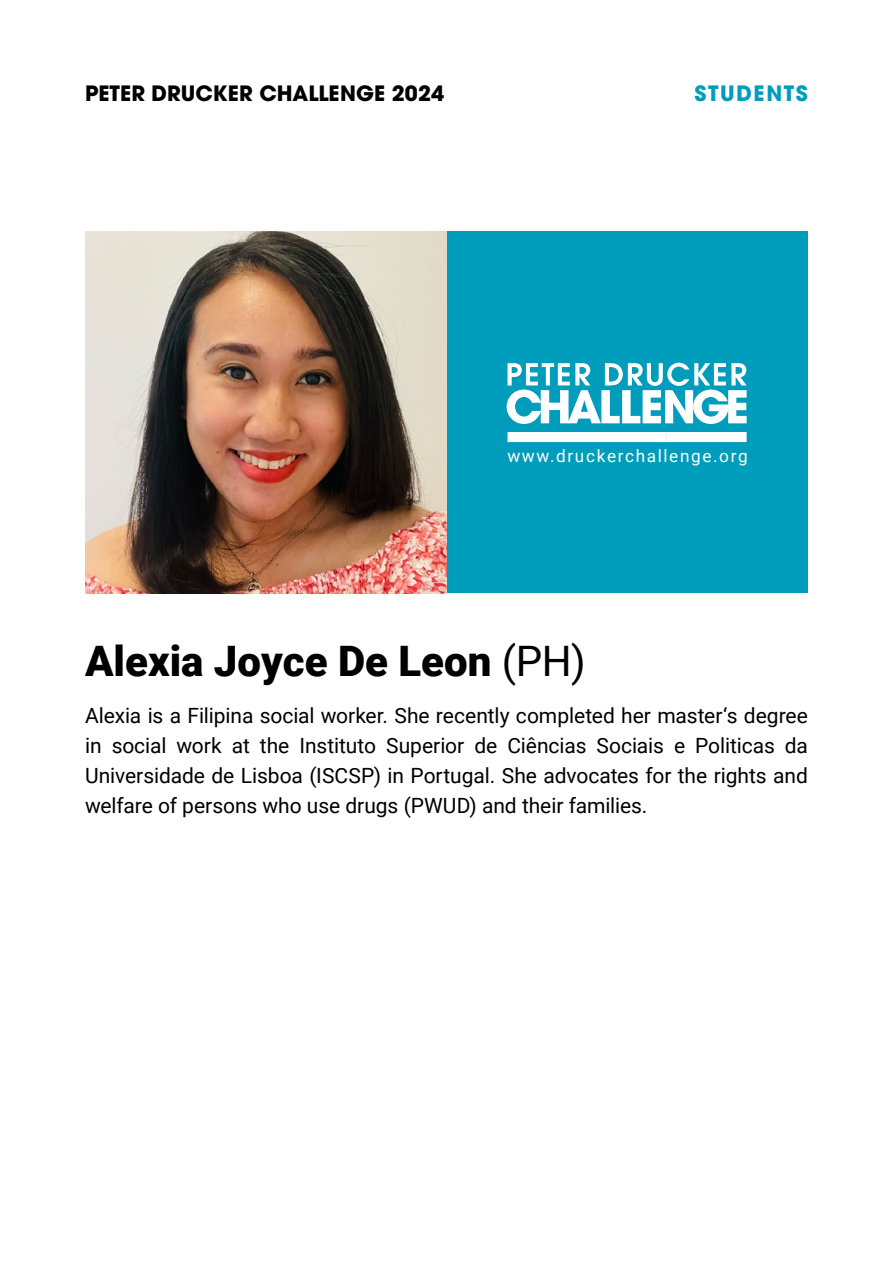
<style>
.page{position:relative;width:893px;height:1263px;background:#fff}
.page>*{position:absolute;margin:0;border:0;box-sizing:border-box;transform-origin:0 0}
.t1{font:900 42px "Roboto";color:#000}
.t2{font:21px/30px "Roboto";letter-spacing:-.005em;color:#000;text-align:justify}
.t3{font:700 21px "ITC Avant Garde Pro";color:#000}
.t4{font:700 21px "ITC Avant Garde Pro";letter-spacing:.08em;color:#009cbc}
.t5{font:17.25px "Roboto";letter-spacing:.095em;color:#fff}
.s1{font-weight:400}
</style>
<div class="page">
<div style="left:446px;top:232px;width:362px;height:361px;background:#009cbc"></div>
<div style="left:508px;top:432px;width:239px;height:10px;background:#fff"></div>
<svg style="left:507px;top:363px;width:240px;height:61px"></svg>
<img style="left:85px;top:232px;width:361px;height:361px">
<p class="t3" style="left:85px;top:79px;width:361px">PETER DRUCKER CHALLENGE 2024</p>
<p class="t4" style="left:694px;top:79px;width:115px">STUDENTS</p>
<p class="t5" style="left:507px;top:444px;width:242px">www.druckerchallenge.org</p>
<h1 class="t1" style="left:85px;top:631px;width:502px">Alexia Joyce De Leon <span class="s1">(PH)</span></h1>
<p class="t2" style="left:85px;top:699px;width:724px">Alexia is a Filipina social worker. She recently completed her master‘s degree in social work at the Instituto Superior de Ciências Sociais e Politicas da Universidade de Lisboa (ISCSP) in Portugal. She advocates for the rights and welfare of persons who use drugs (PWUD) and their families.</p>
</div>
